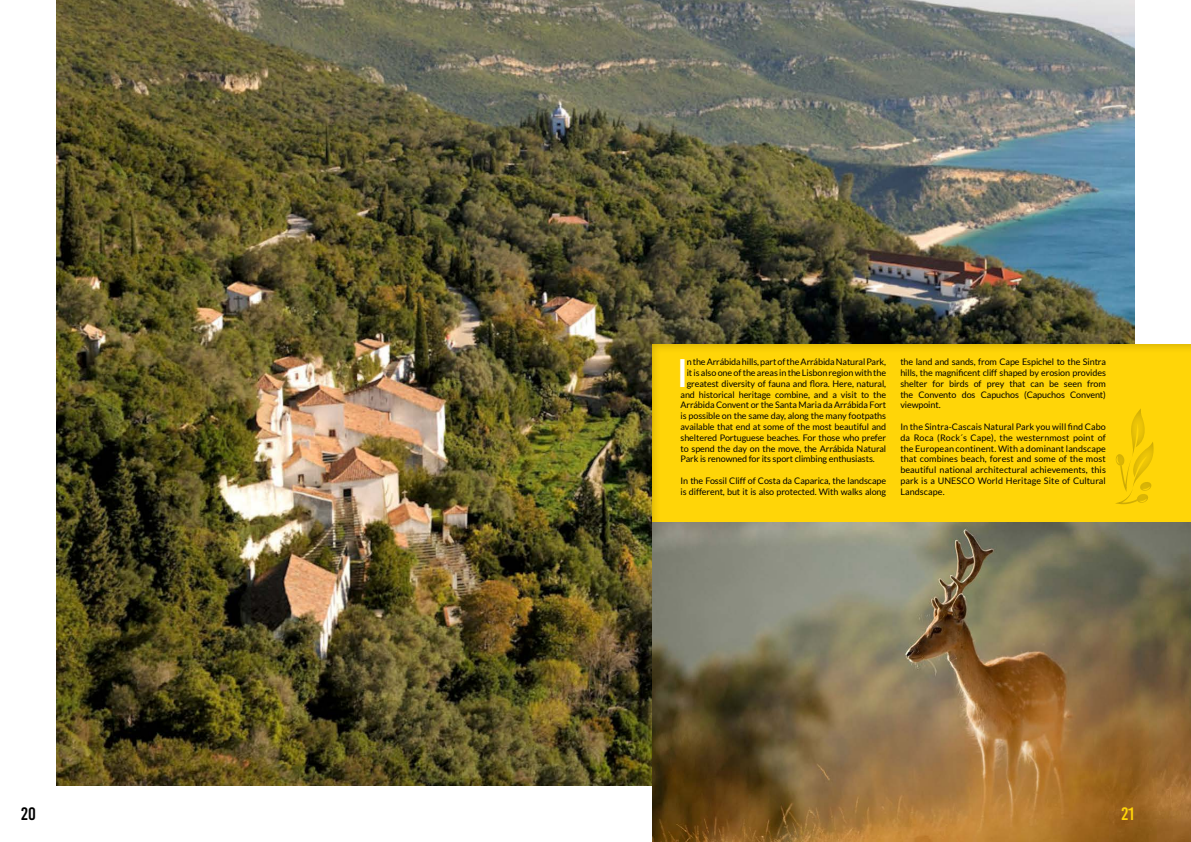
<style>
.page{position:relative;width:1191px;height:842px;background:#fff}
.page>*{position:absolute;margin:0;border:0;box-sizing:border-box;transform-origin:0 0}
.t1{font:39.9px "Bebas Kai";color:#fff}
.t2{font:18px "Bebas Kai";color:#000}
.t3{font:18px "Bebas Kai";color:#ffd508}
.t4{font:9px/10.8px "Lato";letter-spacing:-.01em;color:#000;text-align:justify}
</style>
<div class="page">
<img style="left:57px;top:0;width:1077px;height:786px">
<div style="left:642px;top:337px;width:549px;height:403px;background:#000;opacity:.25"></div>
<div style="left:1098px;top:395px;width:73px;height:110px;background:#000;opacity:.25"></div>
<img style="left:652px;top:522px;width:539px;height:320px">
<h2 class="t2" style="left:21px;top:804px;width:16px">20</h2>
<h1 class="t1" style="left:678px;top:351px;width:10px">I</h1>
<p class="t4" style="left:686px;top:356px;width:201px">n the Arrábida hills, part of the Arrábida Natural Park,</p>
<p class="t4" style="left:686px;top:367px;width:201px">it is also one of the areas in the Lisbon region with the</p>
<p class="t4" style="left:686px;top:378px;width:201px">greatest diversity of fauna and flora. Here, natural,</p>
<p class="t4" style="left:680px;top:389px;width:207px">and historical heritage combine, and a visit to the</p>
<p class="t4" style="left:680px;top:400px;width:207px">Arrábida Convent or the Santa Maria da Arrábida Fort</p>
<p class="t4" style="left:680px;top:410px;width:207px">is possible on the same day, along the many footpaths</p>
<p class="t4" style="left:680px;top:421px;width:207px">available that end at some of the most beautiful and</p>
<p class="t4" style="left:680px;top:432px;width:207px">sheltered Portuguese beaches. For those who prefer</p>
<p class="t4" style="left:680px;top:443px;width:207px">to spend the day on the move, the Arrábida Natural</p>
<p class="t4" style="left:680px;top:454px;width:196px">Park is renowned for its sport climbing enthusiasts.</p>
<p class="t4" style="left:680px;top:475px;width:207px">In the Fossil Cliff of Costa da Caparica, the landscape is different, but it is also protected. With walks along</p>
<p class="t4" style="left:900px;top:356px;width:207px">the land and sands, from Cape Espichel to the Sintra hills, the magnificent cliff shaped by erosion provides shelter for birds of prey that can be seen from the Convento dos Capuchos (Capuchos Convent) viewpoint.</p>
<p class="t4" style="left:900px;top:421px;width:207px">In the Sintra-Cascais Natural Park you will find Cabo da Roca (Rock´s Cape), the westernmost point of the European continent. With a dominant landscape that combines beach, forest and some of the most beautiful national architectural achievements, this park is a UNESCO World Heritage Site of Cultural Landscape.</p>
<h2 class="t3" style="left:1121px;top:804px;width:14px">21</h2>
</div>
